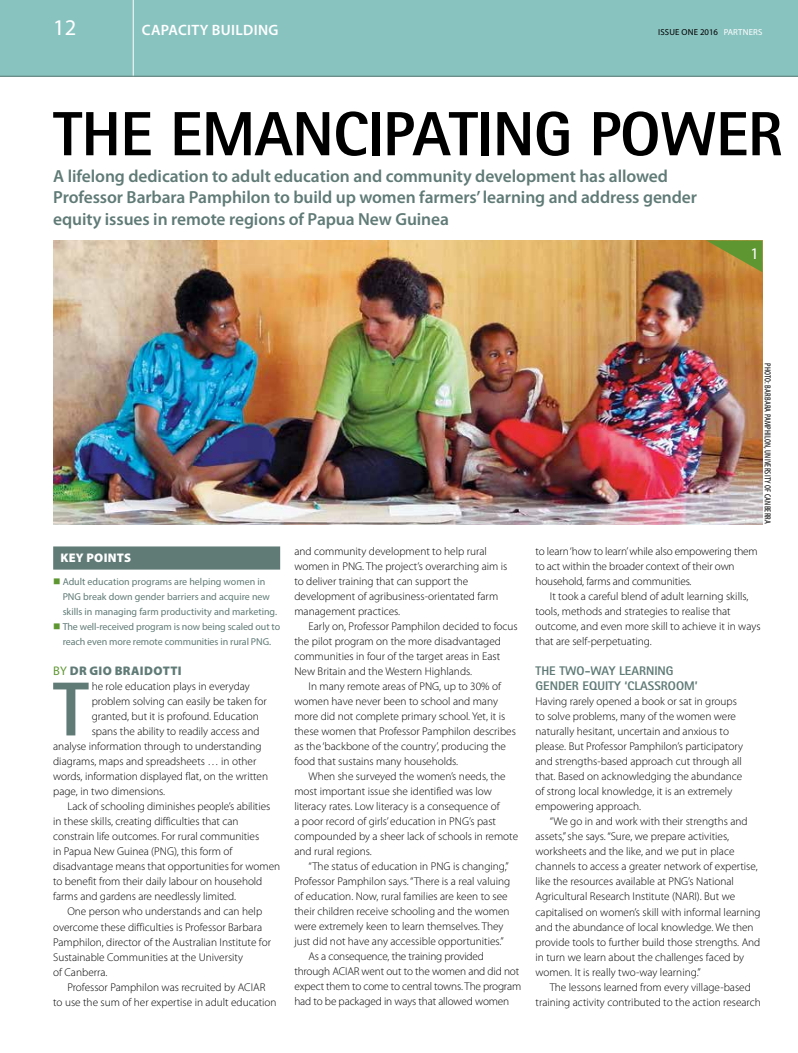
<style>
.page{position:relative;width:798px;height:1053px;background:#fff}
.page>*{position:absolute;margin:0;border:0;box-sizing:border-box;transform-origin:0 0}
.t1{font:800 76.5px "Rotis Sans Serif";color:#607b76}
.t2{font:800 62.5px "Rotis Sans Serif";letter-spacing:-.01em;color:#000}
.t3{font:22.5px "Myriad Pro";color:#fff}
.t4{font:600 17.5px/21.2px "Myriad Pro";letter-spacing:-.005em;color:#607b76}
.t5{font:16.25px "Myriad Pro";color:#fff}
.t6{font:600 15px "Myriad Pro";letter-spacing:.02em;color:#fff}
.t7{font:800 12.5px/15px "Rotis Sans Serif";color:#607b76}
.t8{font:900 12.5px "Myriad Pro";letter-spacing:.03em;color:#607b76}
.t9{font:900 12.5px "Myriad Pro";letter-spacing:.02em;color:#fff}
.t10{font:300 11.25px/15px "Myriad Pro";color:#000}
.t11{font:10px/15px "Myriad Pro";color:#607b76}
.t12{font:condensed 8.75px "Myriad Pro";letter-spacing:.02em;color:#000}
.t13{font:8.75px "Myriad Pro";letter-spacing:.02em;color:#000}
.s1{color:#fff}
.s2{color:#5e9732}
.s3{font-weight:400;color:#5e9732}
</style>
<div class="page">
<div style="left:0;top:0;width:797px;height:76px;background:#89c3c0"></div>
<hr style="left:133px;top:0;width:1px;height:76px;background:#fff">
<hr style="left:0;top:76px;width:797px;height:1px;background:#607b76">
<img style="left:53px;top:240px;width:709px;height:284px">
<div style="left:53px;top:546px;width:227px;height:23px;background:#607b76"></div>
<svg style="left:706px;top:240px;width:56px;height:32px;background:#938f36"></svg>
<h3 class="t3" style="left:53px;top:13px;width:25px">12</h3>
<h3 class="t6" style="left:142px;top:20px;width:138px">CAPACITY BUILDING</h3>
<p class="t13" style="left:658px;top:26px;width:106px">ISSUE ONE 2016 <span class="s1">PARTNERS</span></p>
<h2 class="t2" style="left:53px;top:94px;width:730px">THE EMANCIPATING POWER</h2>
<h3 class="t4" style="left:53px;top:165px;width:645px">A lifelong dedication to adult education and community development has allowed<br>Professor Barbara Pamphilon to build up women farmers’ learning and address gender equity issues in remote regions of Papua New Guinea</h3>
<h3 class="t5" style="left:750px;top:243px;width:10px">1</h3>
<p class="t9" style="left:60px;top:549px;width:72px">KEY POINTS</p>
<p class="t11" style="left:63px;top:574px;width:216px;text-indent:-9px"><span class="s2">■</span> Adult education programs are helping women in<br>PNG break down gender barriers and acquire new skills in managing farm productivity and marketing.</p>
<p class="t11" style="left:53px;top:619px;width:228px;text-align:center"><span class="s2">■</span> The well-received program is now being scaled out to reach even more remote communities in rural PNG.</p>
<p class="t8" style="left:53px;top:662px;width:130px"><span class="s3">BY</span> DR GIO BRAIDOTTI</p>
<h1 class="t1" style="left:53px;top:660px;width:37px">T</h1>
<p class="t10" style="left:92px;top:679px;width:160px">he role education plays in everyday</p>
<p class="t10" style="left:92px;top:694px;width:176px">problem solving can easily be taken for</p>
<p class="t10" style="left:92px;top:709px;width:169px">granted, but it is profound. Education</p>
<p class="t10" style="left:92px;top:724px;width:169px">spans the ability to readily access and</p>
<p class="t10" style="left:53px;top:739px;width:210px">analyse information through to understanding</p>
<p class="t10" style="left:53px;top:754px;width:205px">diagrams, maps and spreadsheets … in other</p>
<p class="t10" style="left:53px;top:769px;width:216px">words, information displayed flat, on the written</p>
<p class="t10" style="left:53px;top:784px;width:113px">page, in two dimensions.</p>
<p class="t10" style="left:67px;top:799px;width:204px">Lack of schooling diminishes people’s abilities</p>
<p class="t10" style="left:53px;top:814px;width:187px">in these skills, creating difficulties that can</p>
<p class="t10" style="left:53px;top:829px;width:207px">constrain life outcomes. For rural communities</p>
<p class="t10" style="left:53px;top:844px;width:180px">in Papua New Guinea (PNG), this form of</p>
<p class="t10" style="left:53px;top:859px;width:228px">disadvantage means that opportunities for women</p>
<p class="t10" style="left:53px;top:874px;width:211px">to benefit from their daily labour on household</p>
<p class="t10" style="left:53px;top:889px;width:184px">farms and gardens are needlessly limited.</p>
<p class="t10" style="left:67px;top:904px;width:196px">One person who understands and can help</p>
<p class="t10" style="left:53px;top:919px;width:210px">overcome these difficulties is Professor Barbara</p>
<p class="t10" style="left:53px;top:934px;width:219px">Pamphilon, director of the Australian Institute for</p>
<p class="t10" style="left:53px;top:949px;width:191px">Sustainable Communities at the University</p>
<p class="t10" style="left:53px;top:964px;width:56px">of Canberra.</p>
<p class="t10" style="left:67px;top:979px;width:199px">Professor Pamphilon was recruited by ACIAR</p>
<p class="t10" style="left:53px;top:994px;width:225px">to use the sum of her expertise in adult education</p>
<p class="t10" style="left:294px;top:544px;width:214px">and community development to help rural women in PNG. The project’s overarching aim is to deliver training that can support the development of agribusiness-orientated farm management practices.</p>
<p class="t10" style="left:294px;top:619px;width:225px;text-indent:14px">Early on, Professor Pamphilon decided to focus the pilot program on the more disadvantaged communities in four of the target areas in East New Britain and the Western Highlands.</p>
<p class="t10" style="left:294px;top:679px;width:223px;text-indent:14px">In many remote areas of PNG, up to 30% of women have never been to school and many more did not complete primary school. Yet, it is these women that Professor Pamphilon describes as the ‘backbone of the country’, producing the food that sustains many households.</p>
<p class="t10" style="left:294px;top:769px;width:225px;text-indent:14px">When she surveyed the women’s needs, the most important issue she identified was low literacy rates. Low literacy is a consequence of<br>a poor record of girls’ education in PNG’s past compounded by a sheer lack of schools in remote and rural regions.</p>
<p class="t10" style="left:308px;top:859px;width:202px">“The status of education in PNG is changing,”</p>
<p class="t10" style="left:294px;top:874px;width:217px">Professor Pamphilon says. “There is a real valuing</p>
<p class="t10" style="left:294px;top:889px;width:215px">of education. Now, rural families are keen to see</p>
<p class="t10" style="left:294px;top:904px;width:216px">their children receive schooling and the women</p>
<p class="t10" style="left:294px;top:919px;width:210px">were extremely keen to learn themselves. They</p>
<p class="t10" style="left:294px;top:934px;width:211px">just did not have any accessible opportunities.”</p>
<p class="t10" style="left:308px;top:949px;width:177px">As a consequence, the training provided</p>
<p class="t10" style="left:294px;top:964px;width:226px">through ACIAR went out to the women and did not</p>
<p class="t10" style="left:294px;top:979px;width:228px">expect them to come to central towns. The program</p>
<p class="t10" style="left:294px;top:994px;width:216px">had to be packaged in ways that allowed women</p>
<p class="t12" style="left:772px;top:363px;width:162px;rotate:90deg">PHOTO: BARBARA PAMPHILON, UNIVERSITY OF CANBERRA</p>
<p class="t10" style="left:535px;top:544px;width:224px">to learn ‘how to learn’ while also empowering them to act within the broader context of their own household, farms and communities.</p>
<p class="t10" style="left:535px;top:589px;width:226px;text-indent:14px">It took a careful blend of adult learning skills, tools, methods and strategies to realise that outcome, and even more skill to achieve it in ways that are self-perpetuating.</p>
<p class="t7" style="left:535px;top:663px;width:164px">THE TWO-WAY LEARNING<br>GENDER EQUITY ‘CLASSROOM’</p>
<p class="t10" style="left:535px;top:694px;width:209px">Having rarely opened a book or sat in groups to solve problems, many of the women were naturally hesitant, uncertain and anxious to please. But Professor Pamphilon’s participatory and strengths-based approach cut through all that. Based on acknowledging the abundance of strong local knowledge, it is an extremely empowering approach.</p>
<p class="t10" style="left:535px;top:814px;width:226px;text-indent:14px">“We go in and work with their strengths and assets,” she says. “Sure, we prepare activities, worksheets and the like, and we put in place channels to access a greater network of expertise, like the resources available at PNG’s National Agricultural Research Institute (NARI). But we capitalised on women’s skill with informal learning and the abundance of local knowledge. We then provide tools to further build those strengths. And in turn we learn about the challenges faced by women. It is really two-way learning.”</p>
<p class="t10" style="left:535px;top:979px;width:227px;text-align:center">The lessons learned from every village-based training activity contributed to the action research</p>
</div>
